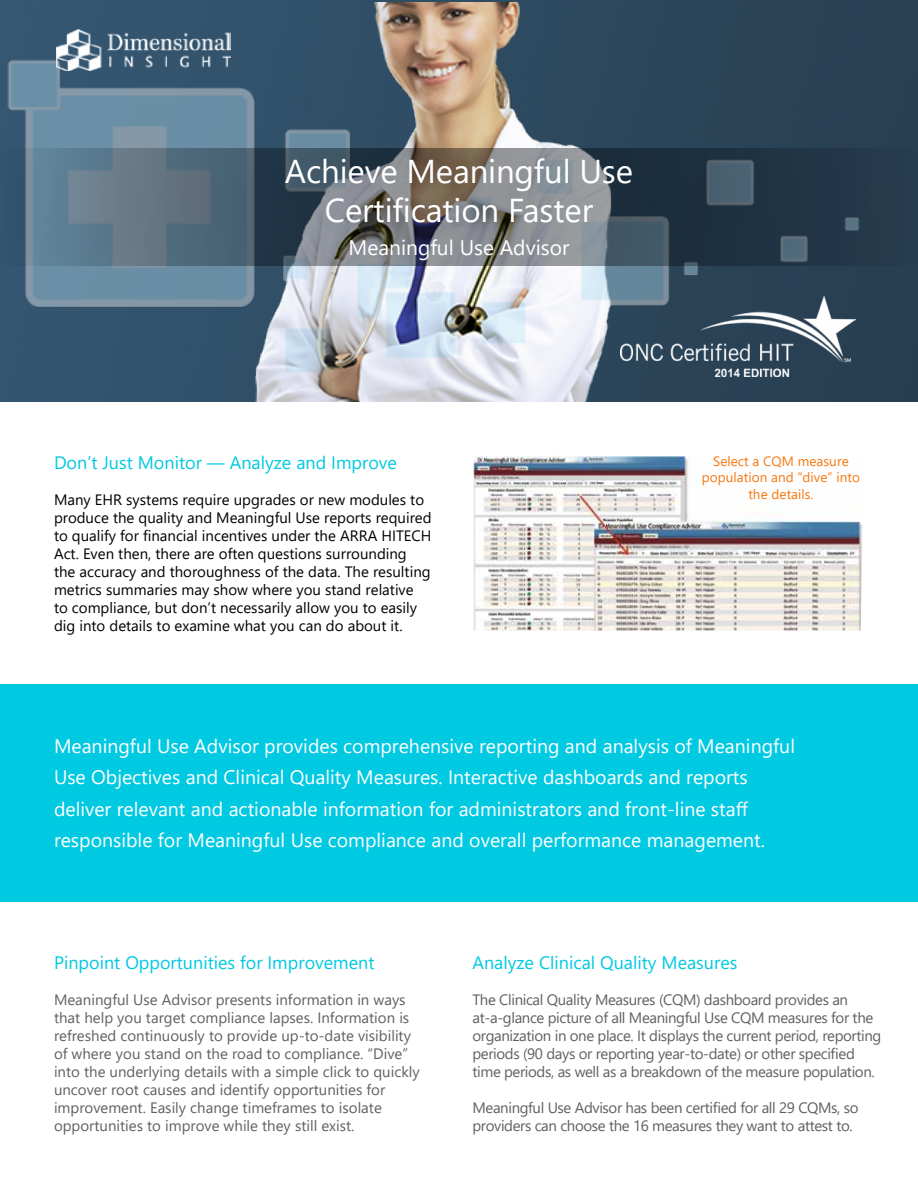
<style>
.page{position:relative;width:918px;height:1188px;background:#fff}
.page>*{position:absolute;margin:0;border:0;box-sizing:border-box;transform-origin:0 0}
.t1{font:33px/39.6px "Segoe UI";letter-spacing:-.005em;color:#fff;text-align:center}
.t2{font:21px "Segoe UI";color:#fff}
.t3{font:19.5px/31.5px "Segoe UI";color:#fff}
.t4{font:18px "Segoe UI";color:#00c9e2}
.t5{font:15px/18px "Segoe UI";letter-spacing:-.025em;color:#5f6062}
.t6{font:15px/18px "Segoe UI";color:#000}
.t7{font:15px/18px "Segoe UI";color:#5f6062}
.t8{font:13.5px/16.5px "Segoe UI";letter-spacing:.005em;color:#f8770d;text-align:center}
</style>
<div class="page">
<img style="left:473px;top:456px;width:390px;height:175px">
<img style="left:0;top:0;width:918px;height:402px">
<img style="left:3px;top:2px;width:861px;height:400px">
<div style="left:0;top:685px;width:918px;height:217px;background:#00c9e2"></div>
<svg style="left:0;top:148px;width:918px;height:118px;background:#50606c"></svg>
<img style="left:57px;top:30px;width:173px;height:40px">
<img style="left:621px;top:296px;width:235px;height:81px">
<h1 class="t1" style="left:285px;top:150px;width:350px">Achieve Meaningful Use<br>Certification Faster</h1>
<h2 class="t2" style="left:349px;top:231px;width:222px">Meaningful Use Advisor</h2>
<p class="t4" style="left:54px;top:448px;width:344px">Don’t Just Monitor — Analyze and Improve</p>
<p class="t6" style="left:54px;top:490px;width:379px">Many EHR systems require upgrades or new modules to produce the quality and Meaningful Use reports required to qualify for financial incentives under the ARRA HITECH Act. Even then, there are often questions surrounding the accuracy and thoroughness of the data. The resulting metrics summaries may show where you stand relative<br>to compliance, but don’t necessarily allow you to easily dig into details to examine what you can do about it.</p>
<p class="t8" style="left:702px;top:452px;width:160px">Select a CQM measure population and “dive” into the details.</p>
<p class="t3" style="left:54px;top:730px;width:743px">Meaningful Use Advisor provides comprehensive reporting and analysis of Meaningful Use Objectives and Clinical Quality Measures. Interactive dashboards and reports deliver relevant and actionable information for administrators and front-line staff responsible for Meaningful Use compliance and overall performance management.</p>
<p class="t4" style="left:54px;top:948px;width:322px">Pinpoint Opportunities for Improvement</p>
<p class="t7" style="left:54px;top:990px;width:367px">Meaningful Use Advisor presents information in ways that help you target compliance lapses. Information is refreshed continuously to provide up-to-date visibility of where you stand on the road to compliance. “Dive” into the underlying details with a simple click to quickly uncover root causes and identify opportunities for improvement. Easily change timeframes to isolate opportunities to improve while they still exist.</p>
<p class="t4" style="left:472px;top:948px;width:266px">Analyze Clinical Quality Measures</p>
<p class="t5" style="left:472px;top:990px;width:410px">The Clinical Quality Measures (CQM) dashboard provides an at-a-glance picture of all Meaningful Use CQM measures for the organization in one place. It displays the current period, reporting periods (90 days or reporting year-to-date) or other specified time periods, as well as a breakdown of the measure population.</p>
<p class="t5" style="left:472px;top:1098px;width:388px">Meaningful Use Advisor has been certified for all 29 CQMs, so providers can choose the 16 measures they want to attest to.</p>
</div>
